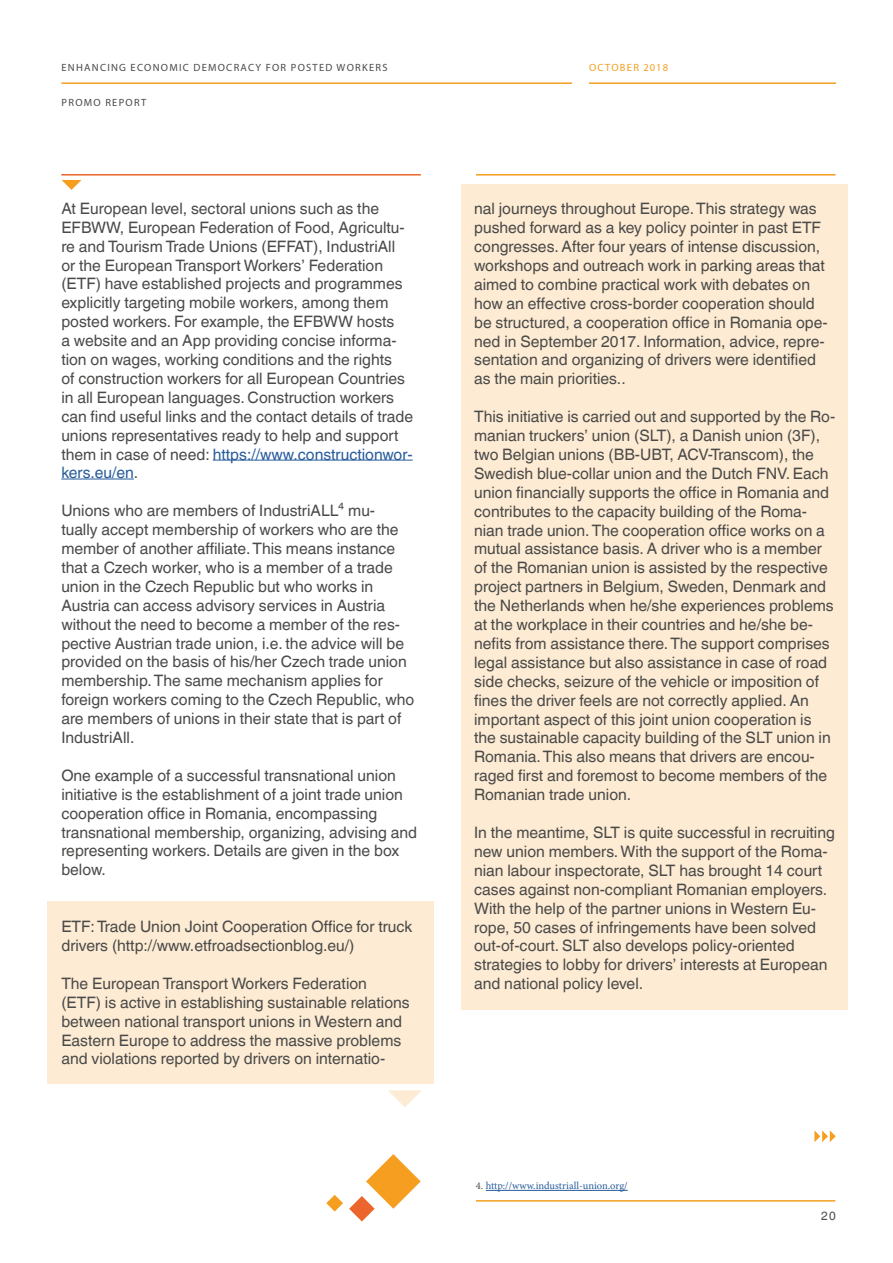
<style>
.page{position:relative;width:893px;height:1263px;background:#fff}
.page>*{position:absolute;margin:0;border:0;box-sizing:border-box;transform-origin:0 0}
.t1{font:15.75px/18.9px "Helvetica World";color:#4a4a49}
.t2{font:12px "Helvetica World";color:#4a4a49}
.t3{font:10.5px "Myriad Pro";letter-spacing:.12em;color:#4a4a49}
.t4{font:10.5px "Minion Pro";color:#275b9b}
.t5{font:10.5px "Myriad Pro";letter-spacing:.12em;color:#f59e1f}
.s1{color:#275b9b}
.s2{color:#4a4a49}
</style>
<div class="page">
<svg style="left:349px;top:1154px;width:72px;height:67px"></svg>
<svg style="left:326px;top:1195px;width:17px;height:16px"></svg>
<hr style="left:61px;top:82px;width:511px;height:2px;background:#f59e1f">
<hr style="left:589px;top:82px;width:247px;height:2px;background:#f59e1f">
<hr style="left:61px;top:174px;width:360px;height:2px;background:#ec652c">
<hr style="left:476px;top:174px;width:360px;height:2px;background:#f59e1f">
<svg style="left:814px;top:1130px;width:22px;height:12px"></svg>
<hr style="left:476px;top:1200px;width:359px;height:1px;background:#f59e1f">
<svg style="left:62px;top:180px;width:19px;height:10px"></svg>
<div style="left:461px;top:185px;width:387px;height:825px;background:#fdebd3"></div>
<div style="left:47px;top:901px;width:387px;height:183px;background:#fdebd3"></div>
<hr style="left:213px;top:460px;width:200px;height:1px;background:#275b9b">
<hr style="left:61px;top:479px;width:73px;height:1px;background:#275b9b">
<hr style="left:486px;top:1190px;width:142px;height:1px;background:#275b9b">
<svg style="left:388px;top:1090px;width:34px;height:17px"></svg>
<p class="t3" style="left:61px;top:61px;width:328px">ENHANCING ECONOMIC DEMOCRACY FOR POSTED WORKERS</p>
<p class="t5" style="left:589px;top:61px;width:80px">OCTOBER 2018</p>
<p class="t3" style="left:62px;top:96px;width:86px">PROMO REPORT</p>
<p class="t1" style="left:61px;top:199px;width:353px">At European level, sectoral unions such as the EFBWW, European Federation of Food, Agricultu&shy;re and Tourism Trade Unions (EFFAT), IndustriAll<br>or the European Transport Workers’ Federation (ETF) have established projects and programmes explicitly targeting mobile workers, among them posted workers. For example, the EFBWW hosts<br>a website and an App providing concise informa&shy;tion on wages, working conditions and the rights<br>of construction workers for all European Countries in all European languages. Construction workers can find useful links and the contact details of trade unions representatives ready to help and support them in case of need: <span class="s1">https://www.constructionwor&shy;kers.eu/en</span>.</p>
<p class="t1" style="left:61px;top:501px;width:354px">Unions who are members of IndustriALL⁴ mu&shy;tually accept membership of workers who are the member of another affiliate. This means instance that a Czech worker, who is a member of a trade union in the Czech Republic but who works in Austria can access advisory services in Austria without the need to become a member of the res&shy;pective Austrian trade union, i.e. the advice will be provided on the basis of his/her Czech trade union membership. The same mechanism applies for foreign workers coming to the Czech Republic, who are members of unions in their state that is part of IndustriAll.</p>
<p class="t1" style="left:61px;top:766px;width:357px">One example of a successful transnational union initiative is the establishment of a joint trade union cooperation office in Romania, encompassing transnational membership, organizing, advising and representing workers. Details are given in the box below.</p>
<p class="t1" style="left:61px;top:917px;width:353px">ETF: Trade Union Joint Cooperation Office for truck drivers (http://www.etfroadsectionblog.eu/)</p>
<p class="t1" style="left:61px;top:974px;width:350px">The European Transport Workers Federation (ETF) is active in establishing sustainable relations between national transport unions in Western and Eastern Europe to address the massive problems and violations reported by drivers on internatio-</p>
<p class="t1" style="left:474px;top:199px;width:355px">nal journeys throughout Europe. This strategy was pushed forward as a key policy pointer in past ETF congresses. After four years of intense discussion, workshops and outreach work in parking areas that aimed to combine practical work with debates on how an effective cross-border cooperation should be structured, a cooperation office in Romania ope&shy;ned in September 2017. Information, advice, repre&shy;sentation and organizing of drivers were identified as the main priorities..</p>
<p class="t1" style="left:474px;top:407px;width:363px">This initiative is carried out and supported by the Ro&shy;manian truckers’ union (SLT), a Danish union (3F), two Belgian unions (BB-UBT, ACV-Transcom), the Swedish blue-collar union and the Dutch FNV. Each union financially supports the office in Romania and contributes to the capacity building of the Roma&shy;nian trade union. The cooperation office works on a mutual assistance basis. A driver who is a member of the Romanian union is assisted by the respective project partners in Belgium, Sweden, Denmark and the Netherlands when he/she experiences problems at the workplace in their countries and he/she be&shy;nefits from assistance there. The support comprises legal assistance but also assistance in case of road side checks, seizure of the vehicle or imposition of fines the driver feels are not correctly applied. An important aspect of this joint union cooperation is the sustainable capacity building of the SLT union in Romania. This also means that drivers are encou&shy;raged first and foremost to become members of the Romanian trade union.</p>
<p class="t1" style="left:474px;top:823px;width:362px">In the meantime, SLT is quite successful in recruiting new union members. With the support of the Roma&shy;nian labour inspectorate, SLT has brought 14 court cases against non-compliant Romanian employers.<br>With the help of the partner unions in Western Eu&shy;rope, 50 cases of infringements have been solved out-of-court. SLT also develops policy-oriented strategies to lobby for drivers’ interests at European and national policy level.</p>
<p class="t4" style="left:476px;top:1179px;width:153px"><span class="s2">4.</span> http://www.industriall-union.org/</p>
<p class="t2" style="left:821px;top:1208px;width:16px">20</p>
</div>
